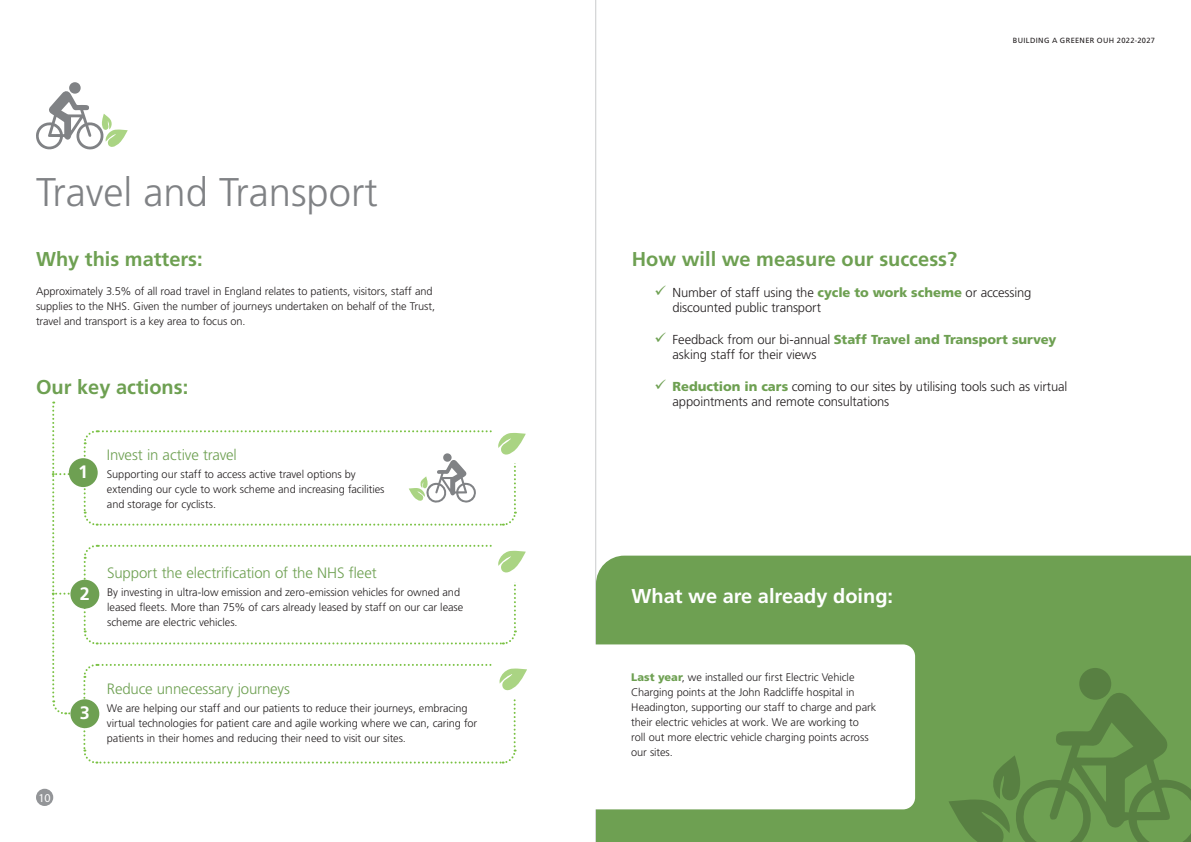
<style>
.page{position:relative;width:1191px;height:842px;background:#fff}
.page>*{position:absolute;margin:0;border:0;box-sizing:border-box;transform-origin:0 0}
.t1{font:300 40px "Frutiger";color:#808285}
.t2{font:700 20px "Frutiger";color:#6ea052}
.t3{font:700 20px "Frutiger";color:#fff}
.t4{font:700 18px "Frutiger";color:#fff}
.t5{font:300 15px "Frutiger";letter-spacing:-.01em;color:#6ea052}
.t6{font:300 13px/15px "Frutiger";letter-spacing:-.01em;color:#231f20}
.t7{font:12px "Myriad Pro";color:#fff}
.t8{font:300 11px/15px "Frutiger";letter-spacing:-.005em;color:#231f20}
.t9{font:7.5px "Frutiger";letter-spacing:.045em;color:#231f20}
.s1{color:#6ea052}
.s2{font-weight:900;color:#6ea052}
</style>
<div class="page">
<div style="left:36px;top:789px;width:17px;height:17px;background:#939598;border-radius:50%"></div>
<hr style="left:595px;top:0;width:1px;height:842px;background:#939598">
<div style="left:596px;top:556px;width:595px;height:286px;background:#6ea052"></div>
<div style="left:69px;top:82px;width:12px;height:12px;background:#808285;border-radius:50%"></div>
<svg style="left:36px;top:90px;width:92px;height:60px"></svg>
<div style="left:573px;top:644px;width:342px;height:165px;background:#fff;border-radius:12px"></div>
<div style="left:1079px;top:668px;width:32px;height:32px;background:#588042;border-radius:50%"></div>
<svg style="left:948px;top:690px;width:243px;height:152px;background:#67964d"></svg>
<svg style="left:51px;top:402px;width:476px;height:362px"></svg>
<h1 class="t1" style="left:36px;top:169px;width:343px">Travel and Transport</h1>
<h2 class="t2" style="left:36px;top:247px;width:168px">Why this matters:</h2>
<p class="t8" style="left:36px;top:284px;width:401px">Approximately 3.5% of all road travel in England relates to patients, visitors, staff and supplies to the NHS. Given the number of journeys undertaken on behalf of the Trust, travel and transport is a key area to focus on.</p>
<h2 class="t2" style="left:36px;top:375px;width:154px">Our key actions:</h2>
<p class="t7" style="left:38px;top:790px;width:14px">10</p>
<h3 class="t4" style="left:78px;top:461px;width:12px">1</h3>
<h3 class="t5" style="left:107px;top:446px;width:131px">Invest in active travel</h3>
<p class="t8" style="left:107px;top:466px;width:279px">Supporting our staff to access active travel options by extending our cycle to work scheme and increasing facilities and storage for cyclists.</p>
<h3 class="t4" style="left:80px;top:583px;width:12px">2</h3>
<h3 class="t5" style="left:107px;top:564px;width:271px">Support the electrification of the NHS fleet</h3>
<p class="t8" style="left:107px;top:584px;width:358px">By investing in ultra-low emission and zero-emission vehicles for owned and leased fleets. More than 75% of cars already leased by staff on our car lease scheme are electric vehicles.</p>
<h3 class="t4" style="left:80px;top:702px;width:12px">3</h3>
<h3 class="t5" style="left:107px;top:680px;width:185px">Reduce unnecessary journeys</h3>
<p class="t8" style="left:107px;top:700px;width:372px">We are helping our staff and our patients to reduce their journeys, embracing virtual technologies for patient care and agile working where we can, caring for patients in their homes and reducing their need to visit our sites.</p>
<p class="t9" style="left:1012px;top:36px;width:144px">BUILDING A GREENER OUH 2022-2027</p>
<h2 class="t2" style="left:632px;top:247px;width:327px">How will we measure our success?</h2>
<p class="t6" style="left:672px;top:285px;width:360px;text-indent:-18px"><span class="s1">✓</span> Number of staff using the <span class="s2">cycle to work scheme</span> or accessing discounted public transport</p>
<p class="t6" style="left:672px;top:332px;width:385px;text-indent:-18px"><span class="s1">✓</span> Feedback from our bi-annual <span class="s2">Staff Travel and Transport survey </span>asking staff for their views</p>
<p class="t6" style="left:672px;top:379px;width:396px;text-indent:-18px"><span class="s1">✓</span> <span class="s2">Reduction in cars</span> coming to our sites by utilising tools such as virtual appointments and remote consultations</p>
<h2 class="t3" style="left:631px;top:584px;width:263px">What we are already doing:</h2>
<p class="t8" style="left:631px;top:670px;width:246px"><span class="s2">Last year</span>, we installed our first Electric Vehicle Charging points at the John Radcliffe hospital in Headington, supporting our staff to charge and park their electric vehicles at work. We are working to<br>roll out more electric vehicle charging points across our sites.</p>
</div>
